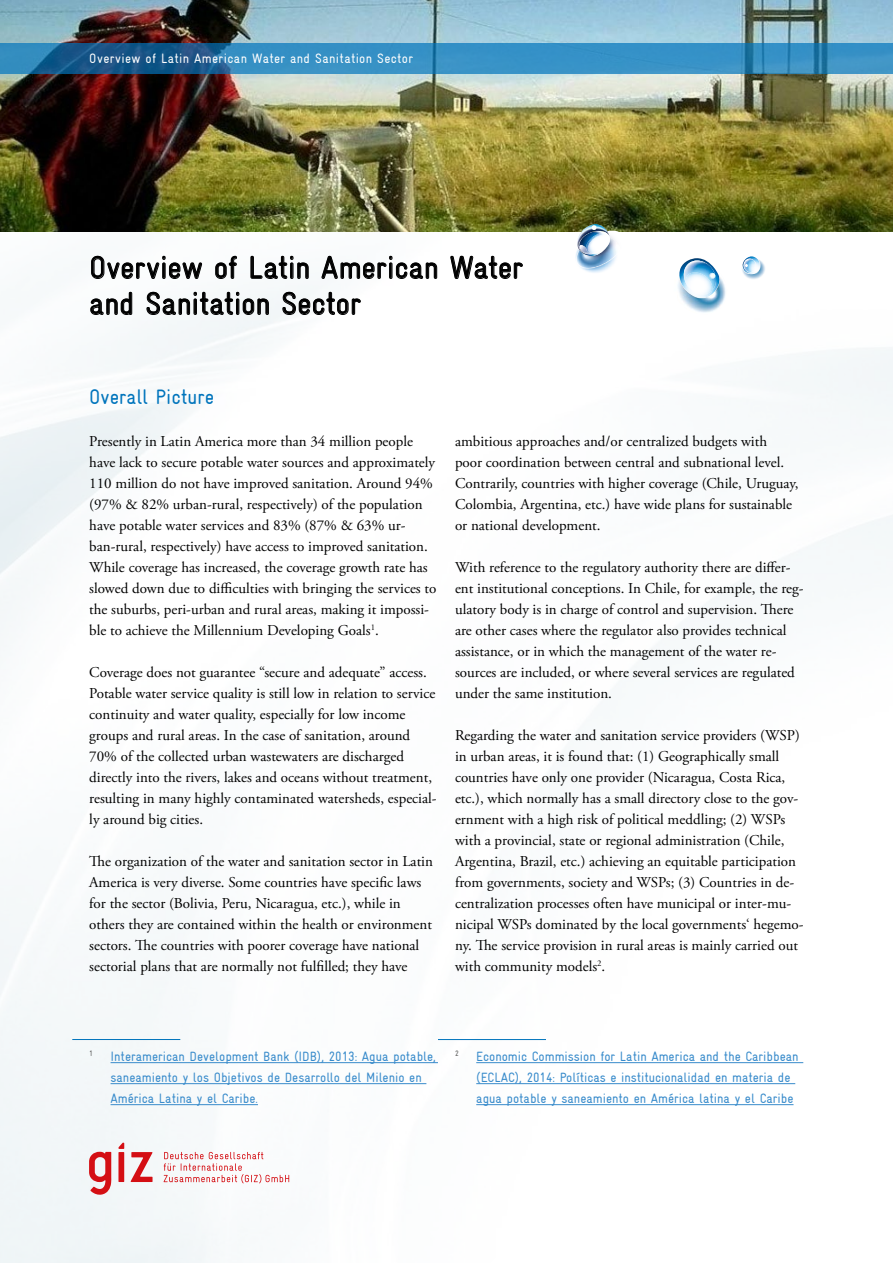
<style>
.page{position:relative;width:893px;height:1263px;background:#fff}
.page>*{position:absolute;margin:0;border:0;box-sizing:border-box;transform-origin:0 0}
.Headline_01{font:condensed 31.5px/36px "Gravur";color:#000}
.Fliesstext_Headline{font:condensed 21px "Gravur";color:#0074bc}
.Fliesstext_NEU{font:15px/21px "Adobe Garamond Pro";color:#000}
.Fußnoten_01{font:condensed 13.5px/21px "Gravur";color:#388bcb}
.t1{font:condensed 13.5px "Gravur";letter-spacing:.025em;color:#fff}
.Fußnoten_01-2{font:condensed 7.8px "Gravur";color:#575756}
</style>
<div class="page">
<img style="left:0;top:255px;width:893px;height:1008px">
<img style="left:0;top:0;width:893px;height:232px">
<svg style="left:89px;top:1152px;width:22px;height:43px"></svg>
<svg style="left:131px;top:1152px;width:22px;height:30px"></svg>
<svg style="left:118px;top:1143px;width:6px;height:39px"></svg>
<svg style="left:164px;top:1152px;width:125px;height:31px"></svg>
<svg style="left:91px;top:256px;width:111px;height:24px"></svg>
<svg style="left:215px;top:256px;width:22px;height:23px"></svg>
<svg style="left:251px;top:256px;width:57px;height:23px"></svg>
<svg style="left:322px;top:256px;width:115px;height:23px"></svg>
<svg style="left:451px;top:255px;width:72px;height:24px"></svg>
<svg style="left:91px;top:292px;width:41px;height:23px"></svg>
<svg style="left:147px;top:292px;width:122px;height:23px"></svg>
<svg style="left:283px;top:292px;width:78px;height:23px"></svg>
<hr style="left:72px;top:1039px;width:108px;height:1px;background:#0074bc">
<hr style="left:111px;top:1062px;width:327px;height:1px;background:#388bcb">
<hr style="left:111px;top:1083px;width:315px;height:1px;background:#388bcb">
<hr style="left:111px;top:1104px;width:147px;height:1px;background:#388bcb">
<img style="left:671px;top:268px;width:58px;height:46px">
<svg style="left:677px;top:258px;width:45px;height:40px"></svg>
<img style="left:686px;top:294px;width:26px;height:2px">
<img style="left:685px;top:272px;width:28px;height:22px">
<img style="left:573px;top:255px;width:50px;height:21px">
<img style="left:576px;top:254px;width:45px;height:14px">
<img style="left:576px;top:224px;width:33px;height:32px">
<img style="left:577px;top:231px;width:2px;height:23px">
<svg style="left:579px;top:225px;width:46px;height:29px"></svg>
<img style="left:587px;top:235px;width:24px;height:18px">
<img style="left:741px;top:257px;width:25px;height:23px">
<img style="left:742px;top:256px;width:19px;height:18px">
<img style="left:743px;top:259px;width:14px;height:13px">
<hr style="left:438px;top:1039px;width:108px;height:1px;background:#0074bc">
<hr style="left:476px;top:1062px;width:327px;height:1px;background:#388bcb">
<hr style="left:476px;top:1083px;width:319px;height:1px;background:#388bcb">
<hr style="left:476px;top:1104px;width:317px;height:1px;background:#388bcb">
<svg style="left:0;top:43px;width:893px;height:30px;background:#2f84b7"></svg>
<p class="t1" style="left:89px;top:51px;width:325px">Overview of Latin American Water and Sanitation Sector</p>
<p class="Headline_01" style="left:89px;top:249px;width:435px">Overview of Latin American Water and Sanitation Sector</p>
<p class="Fliesstext_Headline" style="left:89px;top:385px;width:126px">Overall Picture</p>
<p class="Fliesstext_NEU" style="left:89px;top:432px;width:349px">Presently in Latin America more than 34 million people have lack to secure potable water sources and approximately 110 million do not have improved sanitation. Around 94% (97% &amp; 82% urban-rural, respectively) of the population have potable water services and 83% (87% &amp; 63% ur&shy;ban-rural, respectively) have access to improved sanitation.<br>While coverage has increased, the coverage growth rate has slowed down due to difficulties with bringing the services to the suburbs, peri-urban and rural areas, making it impossi&shy;ble to achieve the Millennium Developing Goals<sup>1</sup>.</p>
<p class="Fliesstext_NEU" style="left:89px;top:663px;width:349px">Coverage does not guarantee “secure and adequate” access.<br>Potable water service quality is still low in relation to service continuity and water quality, especially for low income groups and rural areas. In the case of sanitation, around 70% of the collected urban wastewaters are discharged directly into the rivers, lakes and oceans without treatment, resulting in many highly contaminated watersheds, especial&shy;ly around big cities.</p>
<p class="Fliesstext_NEU" style="left:89px;top:852px;width:345px">The organization of the water and sanitation sector in Latin America is very diverse. Some countries have specific laws for the sector (Bolivia, Peru, Nicaragua, etc.), while in others they are contained within the health or environment sectors. The countries with poorer coverage have national sectorial plans that are normally not fulfilled; they have</p>
<p class="Fliesstext_NEU" style="left:455px;top:432px;width:345px">ambitious approaches and/or centralized budgets with<br>poor coordination between central and subnational level.<br>Contrarily, countries with higher coverage (Chile, Uruguay, Colombia, Argentina, etc.) have wide plans for sustainable or national development.</p>
<p class="Fliesstext_NEU" style="left:455px;top:558px;width:350px">With reference to the regulatory authority there are differ&shy;ent institutional conceptions. In Chile, for example, the reg&shy;ulatory body is in charge of control and supervision. There are other cases where the regulator also provides technical assistance, or in which the management of the water re&shy;sources are included, or where several services are regulated under the same institution.</p>
<p class="Fliesstext_NEU" style="left:455px;top:726px;width:350px">Regarding the water and sanitation service providers (WSP) in urban areas, it is found that: (1) Geographically small countries have only one provider (Nicaragua, Costa Rica, etc.), which normally has a small directory close to the gov&shy;ernment with a high risk of political meddling; (2) WSPs with a provincial, state or regional administration (Chile, Argentina, Brazil, etc.) achieving an equitable participation from governments, society and WSPs; (3) Countries in de&shy;centralization processes often have municipal or inter-mu&shy;nicipal WSPs dominated by the local governments‘ hegemo&shy;ny. The service provision in rural areas is mainly carried out with community models<sup>2</sup>.</p>
<p class="Fußnoten_01-2" style="left:89px;top:1049px;width:5px">1</p>
<p class="Fußnoten_01" style="left:111px;top:1045px;width:327px">Interamerican Development Bank (IDB), 2013: Agua potable, saneamiento y los Objetivos de Desarrollo del Milenio en<br>América Latina y el Caribe.</p>
<p class="Fußnoten_01-2" style="left:455px;top:1049px;width:5px">2</p>
<p class="Fußnoten_01" style="left:476px;top:1045px;width:324px">Economic Commission for Latin America and the Caribbean (ECLAC), 2014: Políticas e institucionalidad en materia de agua potable y saneamiento en América latina y el Caribe</p>
</div>
